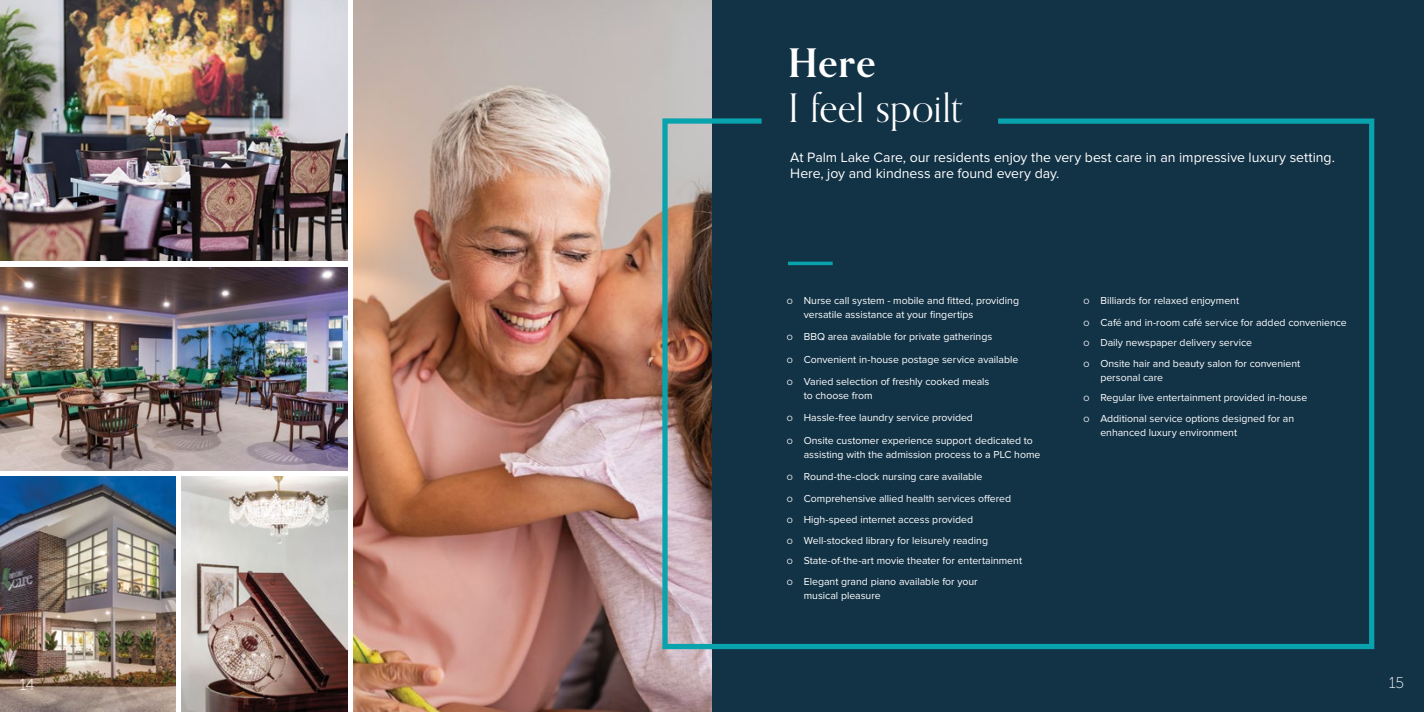
<style>
.page{position:relative;width:1424px;height:712px;background:#fff}
.page>*{position:absolute;margin:0;border:0;box-sizing:border-box;transform-origin:0 0}
.t1{font:39.38px "Orpheus Pro";letter-spacing:.005em;color:#fff}
.t2{font:700 39.38px "Orpheus Pro";color:#fff}
.t3{font:15.75px "Museo Sans 100";color:#fff}
.t4{font:14.09px/15.6px "Proxima Nova";letter-spacing:-.005em;color:#fff}
.t5{font:10.5px/22.3px "Proxima Nova";color:#fff}
.s1{font-size:7.88px}
</style>
<div class="page">
<img style="left:0;top:267px;width:347px;height:203px">
<img style="left:0;top:476px;width:175px;height:236px">
<img style="left:181px;top:476px;width:166px;height:236px">
<img style="left:0;top:0;width:347px;height:261px">
<div style="left:712px;top:0;width:712px;height:712px;background:#123246"></div>
<img style="left:353px;top:0;width:359px;height:712px">
<svg style="left:660px;top:116px;width:715px;height:536px"></svg>
<h2 class="t3" style="left:19px;top:676px;width:17px">14</h2>
<h1 class="t2" style="left:788px;top:38px;width:89px">Here</h1>
<h1 class="t1" style="left:788px;top:83px;width:176px">I feel spoilt</h1>
<h3 class="t4" style="left:790px;top:151px;width:546px">At Palm Lake Care, our residents enjoy the very best care in an impressive luxury setting.<br>Here, joy and kindness are found every day.</h3>
<p class="t5" style="left:804px;top:294px;width:217px;line-height:14px;text-indent:-17px"><span class="s1">O</span> Nurse call system - mobile and fitted, providing versatile assistance at your fingertips</p>
<p class="t5" style="left:787px;top:326px;width:233px"><span class="s1">O</span> BBQ area available for private gatherings<br><span class="s1">O</span> Convenient in-house postage service available<br><span class="s1">O</span> Varied selection of freshly cooked meals</p>
<p class="t5" style="left:787px;top:385px;width:248px;text-indent:17px">to choose from<br><span class="s1">O</span> Hassle-free laundry service provided<br><span class="s1">O</span> Onsite customer experience support dedicated to</p>
<p class="t5" style="left:787px;top:443px;width:255px;text-indent:17px">assisting with the admission process to a PLC home<br><span class="s1">O</span> Round-the-clock nursing care available<br><span class="s1">O</span> Comprehensive allied health services offered</p>
<p class="t5" style="left:787px;top:510px;width:237px;line-height:20.6px"><span class="s1">O</span> High-speed internet access provided<br><span class="s1">O</span> Well-stocked library for leisurely reading<br><span class="s1">O</span> State-of-the-art movie theater for entertainment <span class="s1">O</span> Elegant grand piano available for your</p>
<p class="t5" style="left:804px;top:584px;width:78px">musical pleasure</p>
<p class="t5" style="left:1083px;top:291px;width:265px;line-height:20.8px"><span class="s1">O</span> Billiards for relaxed enjoyment<br><span class="s1">O</span> Café and in-room café service for added convenience <span class="s1">O</span> Daily newspaper delivery service<br><span class="s1">O</span> Onsite hair and beauty salon for convenient</p>
<p class="t5" style="left:1083px;top:367px;width:225px;line-height:20.6px;text-indent:17px">personal care<br><span class="s1">O</span> Regular live entertainment provided in-house<br><span class="s1">O</span> Additional service options designed for an</p>
<p class="t5" style="left:1100px;top:422px;width:138px">enhanced luxury environment</p>
<h2 class="t3" style="left:1388px;top:674px;width:17px">15</h2>
</div>
